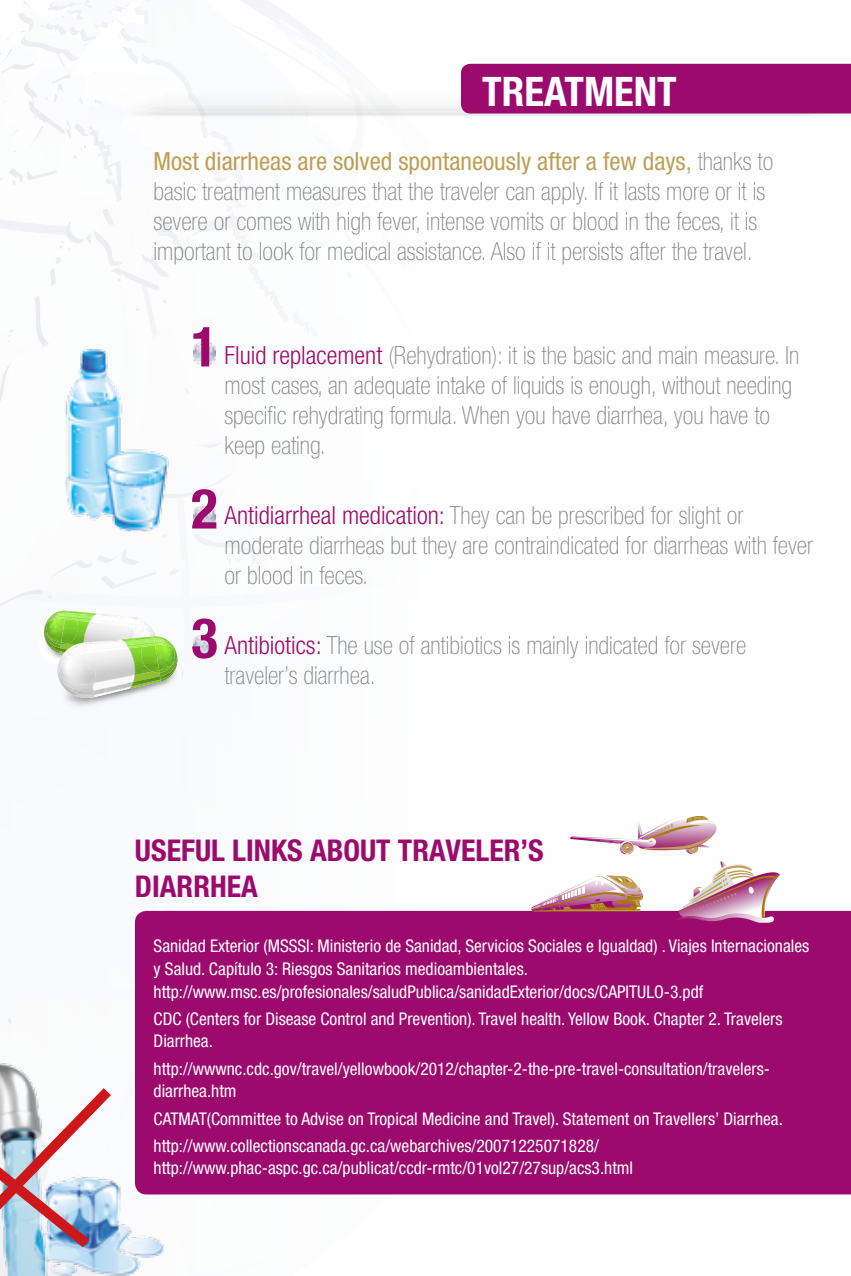
<style>
.page{position:relative;width:851px;height:1276px;background:#fff}
.page>*{position:absolute;margin:0;border:0;box-sizing:border-box;transform-origin:0 0}
.t1{font:700 condensed 55.5px "Helvetica Neue LT Std";color:#9d0a6d}
.t2{font:700 condensed 40.75px "Helvetica Neue LT Std";color:#fff}
.t3{font:700 condensed 30px/36px "Helvetica Neue LT Std";color:#9d0a6d}
.t4{font:100 condensed 25px/30px "Helvetica Neue LT Std";color:#878787}
.t5{font:condensed 17.5px/22.5px "Helvetica Neue LT Std";color:#fff}
.s1{font-weight:400;color:#be9f55}
.s2{font-weight:300;color:#9d0a6d}
</style>
<div class="page">
<svg style="left:0;top:311px;width:136px;height:852px"></svg>
<svg style="left:0;top:0;width:280px;height:311px"></svg>
<svg style="left:8px;top:325px;width:11px;height:17px"></svg>
<svg style="left:194px;top:484px;width:71px;height:86px"></svg>
<svg style="left:170px;top:569px;width:10px;height:6px"></svg>
<svg style="left:48px;top:591px;width:8px;height:7px"></svg>
<svg style="left:493px;top:910px;width:23px;height:1px"></svg>
<img style="left:51px;top:344px;width:132px;height:193px">
<img style="left:39px;top:632px;width:7px;height:32px">
<img style="left:44px;top:610px;width:22px;height:43px">
<img style="left:44px;top:611px;width:2px;height:22px">
<img style="left:44px;top:633px;width:2px;height:18px">
<img style="left:59px;top:667px;width:124px;height:47px">
<img style="left:176px;top:667px;width:2px;height:14px">
<img style="left:176px;top:651px;width:2px;height:13px">
<img style="left:176px;top:660px;width:1px;height:19px">
<svg style="left:46px;top:611px;width:130px;height:87px"></svg>
<img style="left:90px;top:53px;width:760px;height:121px">
<div style="left:461px;top:64px;width:389px;height:49px;background:#9d0a6d"></div>
<img style="left:193px;top:342px;width:23px;height:23px">
<img style="left:193px;top:506px;width:23px;height:22px">
<img style="left:193px;top:635px;width:23px;height:23px">
<div style="left:135px;top:911px;width:715px;height:283px;background:#9d0a6d"></div>
<svg style="left:570px;top:816px;width:147px;height:38px"></svg>
<svg style="left:531px;top:875px;width:112px;height:37px"></svg>
<svg style="left:674px;top:861px;width:106px;height:61px"></svg>
<img style="left:82px;top:1163px;width:122px;height:113px">
<img style="left:0;top:990px;width:82px;height:286px">
<svg style="left:0;top:1077px;width:121px;height:186px"></svg>
<h2 class="t2" style="left:482px;top:67px;width:196px">TREATMENT</h2>
<p class="t4" style="left:153px;top:146px;width:621px"><span class="s1">Most diarrheas are solved spontaneously after a few days,</span> thanks to basic treatment measures that the traveler can apply. If it lasts more or it is severe or comes with high fever, intense vomits or blood in the feces, it is important to look for medical assistance. Also if it persists after the travel.</p>
<h1 class="t1" style="left:191px;top:313px;width:28px">1</h1>
<p class="t4" style="left:224px;top:340px;width:576px"><span class="s2">Fluid replacement</span> (Rehydration): it is the basic and main measure. In most cases, an adequate intake of liquids is enough, without needing specific rehydrating formula. When you have diarrhea, you have to keep eating.</p>
<h1 class="t1" style="left:191px;top:475px;width:28px">2</h1>
<p class="t4" style="left:224px;top:500px;width:590px"><span class="s2">Antidiarrheal medication:</span> They can be prescribed for slight or moderate diarrheas but they are contraindicated for diarrheas with fever or blood in feces.</p>
<h1 class="t1" style="left:191px;top:604px;width:28px">3</h1>
<p class="t4" style="left:224px;top:629px;width:523px"><span class="s2">Antibiotics:</span> The use of antibiotics is mainly indicated for severe traveler’s diarrhea.</p>
<p class="t3" style="left:135px;top:831px;width:410px">USEFUL LINKS ABOUT TRAVELER’S<br>DIARRHEA</p>
<p class="t5" style="left:153px;top:935px;width:657px">Sanidad Exterior (MSSSI: Ministerio de Sanidad, Servicios Sociales e Igualdad) . Viajes Internacionales y Salud. Capítulo 3: Riesgos Sanitarios medioambientales. http://www.msc.es/profesionales/saludPublica/sanidadExterior/docs/CAPITULO-3.pdf</p>
<p class="t5" style="left:153px;top:1007px;width:630px">CDC (Centers for Disease Control and Prevention). Travel health. Yellow Book. Chapter 2. Travelers<br>Diarrhea.</p>
<p class="t5" style="left:153px;top:1057px;width:618px">http://wwwnc.cdc.gov/travel/yellowbook/2012/chapter-2-the-pre-travel-consultation/travelers&shy;diarrhea.htm</p>
<p class="t5" style="left:153px;top:1104px;width:630px;line-height:27.2px">CATMAT(Committee to Advise on Tropical Medicine and Travel). Statement on Travellers’ Diarrhea. http://www.collectionscanada.gc.ca/webarchives/20071225071828/</p>
<p class="t5" style="left:153px;top:1156px;width:481px">http://www.phac-aspc.gc.ca/publicat/ccdr-rmtc/01vol27/27sup/acs3.html</p>
</div>
